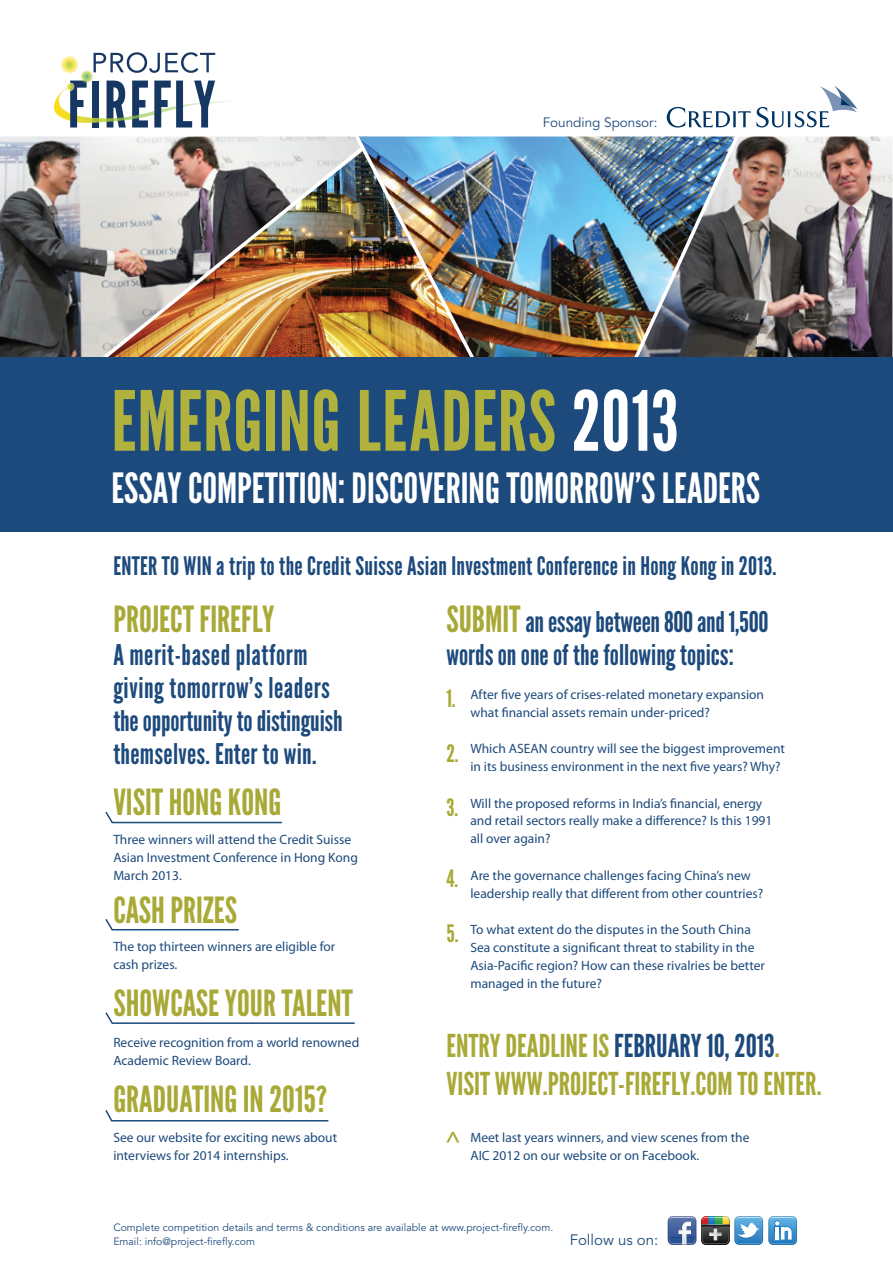
<style>
.page{position:relative;width:893px;height:1263px;background:#fff}
.page>*{position:absolute;margin:0;border:0;box-sizing:border-box;transform-origin:0 0}
.t1{font:82.65px "League Gothic";letter-spacing:.01em;color:#b1b13d}
.t2{font:41.55px "League Gothic";color:#fff}
.t3{font:36px "League Gothic";color:#a8a936}
.t4{font:31.5px/37.8px "League Gothic";color:#a8a936}
.t5{font:28.5px/33px "League Gothic";color:#1d4a7c}
.t6{font:25.5px "League Gothic";letter-spacing:.01em;color:#1d4a7c}
.t7{font:24px "League Gothic";color:#a8a936}
.t8{font:15px "Avenir";color:#1d4a7c}
.t9{font:13.5px/18px "Myriad Pro";color:#1d4a7c}
.t10{font:13.5px "Avenir";color:#1d4a7c}
.t11{font:10.5px/13.5px "Avenir";color:#1d4a7c}
.s1{color:#fff}
.s2{font-size:36px;color:#a8a936}
.s3{color:#1d4a7c}
</style>
<div class="page">
<img style="left:0;top:136px;width:346px;height:221px">
<img style="left:747px;top:136px;width:145px;height:221px">
<img style="left:511px;top:136px;width:99px;height:221px">
<img style="left:59px;top:143px;width:287px;height:214px">
<img style="left:346px;top:136px;width:165px;height:221px">
<img style="left:610px;top:136px;width:137px;height:221px">
<svg style="left:667px;top:85px;width:190px;height:43px"></svg>
<svg style="left:54px;top:52px;width:177px;height:76px"></svg>
<div style="left:0;top:357px;width:893px;height:175px;background:#1d4a7c"></div>
<svg style="left:105px;top:811px;width:177px;height:13px"></svg>
<svg style="left:105px;top:919px;width:134px;height:12px"></svg>
<svg style="left:105px;top:1012px;width:250px;height:12px"></svg>
<svg style="left:105px;top:1110px;width:224px;height:12px"></svg>
<svg style="left:668px;top:1216px;width:129px;height:29px"></svg>
<p class="t10" style="left:543px;top:114px;width:116px">Founding Sponsor:</p>
<h1 class="t1" style="left:111px;top:374px;width:569px">Emerging Leaders <span class="s1">2013</span></h1>
<h2 class="t2" style="left:111px;top:465px;width:650px">Essay Competition: Discovering tomorrow’s leaders</h2>
<h3 class="t6" style="left:113px;top:551px;width:665px">Enter to win a trip to the Credit Suisse Asian Investment Conference in Hong Kong in 2013.</h3>
<h3 class="t3" style="left:113px;top:598px;width:162px">Project Firefly</h3>
<h3 class="t5" style="left:113px;top:639px;width:231px">A merit-based platform giving tomorrow’s leaders the opportunity to distinguish themselves. Enter to win.</h3>
<h3 class="t3" style="left:113px;top:782px;width:169px">visit hong kong</h3>
<p class="t9" style="left:113px;top:831px;width:246px">Three winners will attend the Credit Suisse<br>Asian Investment Conference in Hong Kong<br>March 2013.</p>
<h3 class="t3" style="left:113px;top:889px;width:125px">Cash Prizes</h3>
<p class="t9" style="left:113px;top:938px;width:223px">The top thirteen winners are eligible for cash prizes.</p>
<h3 class="t3" style="left:113px;top:982px;width:241px">Showcase Your Talent</h3>
<p class="t9" style="left:113px;top:1034px;width:248px">Receive recognition from a world renowned<br>Academic Review Board.</p>
<h3 class="t3" style="left:113px;top:1078px;width:215px">graduating in 2015?</h3>
<p class="t9" style="left:113px;top:1129px;width:225px">See our website for exciting news about interviews for 2014 internships.</p>
<h3 class="t5" style="left:446px;top:606px;width:324px"><span class="s2">Submit</span> an essay between 800 and 1,500 words on one of the following topics:</h3>
<h3 class="t7" style="left:446px;top:685px;width:11px">1.</h3>
<h3 class="t7" style="left:446px;top:739px;width:14px">2.</h3>
<h3 class="t7" style="left:446px;top:793px;width:13px">3.</h3>
<h3 class="t7" style="left:446px;top:865px;width:13px">4.</h3>
<h3 class="t7" style="left:446px;top:920px;width:14px">5.</h3>
<p class="t9" style="left:470px;top:686px;width:295px">After five years of crises-related monetary expansion what financial assets remain under-priced?</p>
<p class="t9" style="left:470px;top:740px;width:316px">Which ASEAN country will see the biggest improvement in its business environment in the next five years? Why?</p>
<p class="t9" style="left:470px;top:794px;width:303px">Will the proposed reforms in India’s financial, energy and retail sectors really make a difference? Is this 1991 all over again?</p>
<p class="t9" style="left:470px;top:866px;width:294px">Are the governance challenges facing China’s new leadership really that different from other countries?</p>
<p class="t9" style="left:470px;top:920px;width:296px">To what extent do the disputes in the South China Sea constitute a significant threat to stability in the Asia-Pacific region? How can these rivalries be better managed in the future?</p>
<h3 class="t4" style="left:446px;top:1028px;width:377px">Entry Deadline is <span class="s3">February 10, 2013</span>. visit www.project-firefly.com to enter.</h3>
<h3 class="t7" style="left:467px;top:1131px;width:14px;rotate:90deg">&lt;</h3>
<p class="t9" style="left:470px;top:1129px;width:281px">Meet last years winners, and view scenes from the<br>AIC 2012 on our website or on Facebook.</p>
<p class="t11" style="left:113px;top:1221px;width:441px">Complete competition details and terms &amp; conditions are available at www.project-firefly.com.<br>Email: info@project-firefly.com</p>
<p class="t8" style="left:570px;top:1231px;width:90px">Follow us on:</p>
</div>
